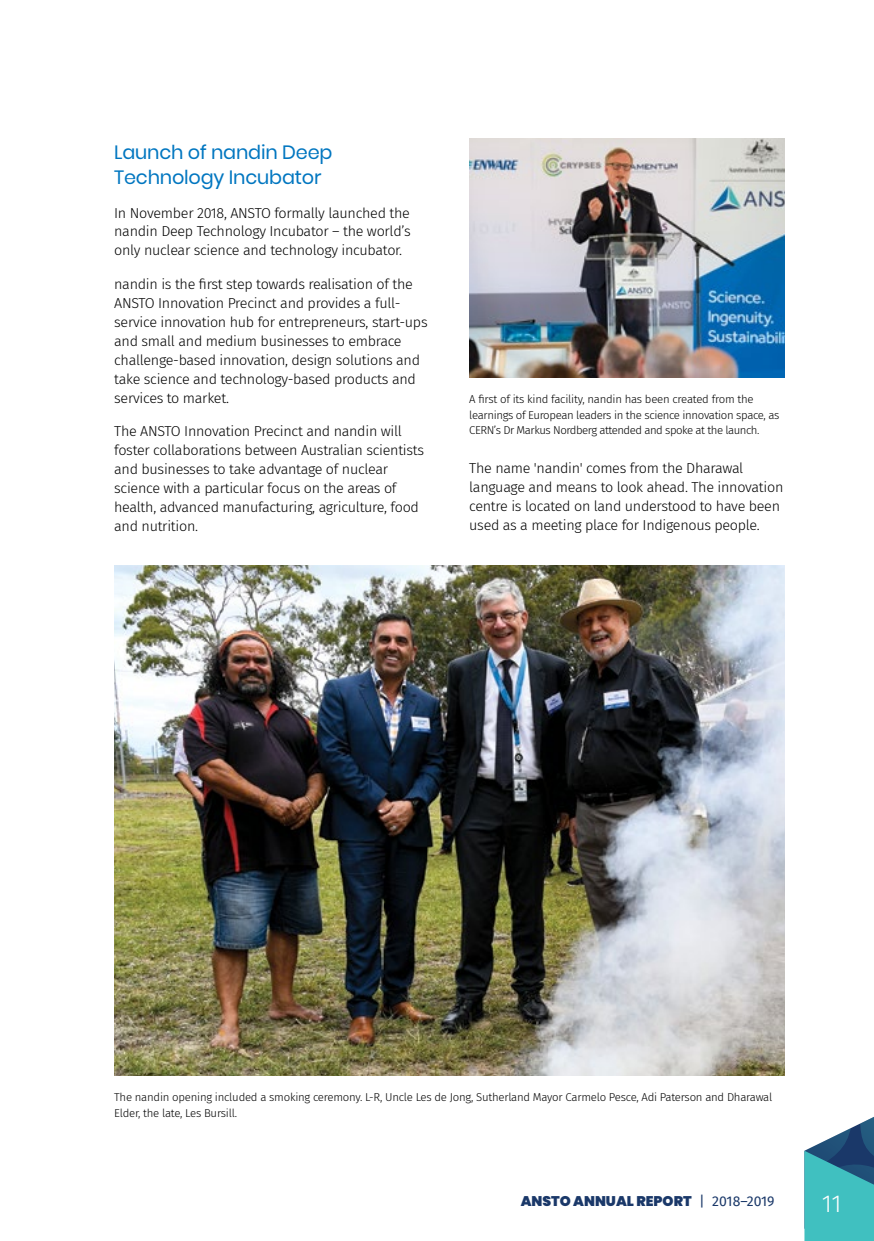
<style>
.page{position:relative;width:874px;height:1241px;background:#fff}
.page>*{position:absolute;margin:0;border:0;box-sizing:border-box;transform-origin:0 0}
.t1{font:300 24.5px "Fira Sans";color:#fff}
.t2{font:19.25px/24.5px "Poppins";letter-spacing:-.01em;color:#0076c0}
.t3{font:300 14.35px/18.9px "Fira Sans";letter-spacing:-.02em;color:#000}
.t4{font:900 14px "Poppins";color:#1a3869}
.t5{font:300 11.38px/15.8px "Fira Sans";letter-spacing:-.025em;color:#000}
.s1{font-family:"Fira Sans";font-weight:400}
</style>
<div class="page">
<svg style="left:804px;top:1117px;width:69px;height:123px;background:#51a7b3"></svg>
<img style="left:469px;top:139px;width:315px;height:238px">
<img style="left:114px;top:566px;width:670px;height:509px">
<h2 class="t2" style="left:114px;top:140px;width:220px">Launch of nandin Deep<br>Technology Incubator</h2>
<p class="t3" style="left:114px;top:203px;width:298px;text-align:justify">In November 2018, ANSTO formally launched the nandin Deep Technology Incubator – the world’s only nuclear science and technology incubator.</p>
<p class="t3" style="left:114px;top:274px;width:315px">nandin is the first step towards realisation of the ANSTO Innovation Precinct and provides a full&shy;service innovation hub for entrepreneurs, start-ups and small and medium businesses to embrace challenge-based innovation, design solutions and take science and technology-based products and services to market.</p>
<p class="t3" style="left:114px;top:422px;width:311px">The ANSTO Innovation Precinct and nandin will foster collaborations between Australian scientists and businesses to take advantage of nuclear science with a particular focus on the areas of health, advanced manufacturing, agriculture, food and nutrition.</p>
<p class="t5" style="left:469px;top:391px;width:311px">A first of its kind facility, nandin has been created from the learnings of European leaders in the science innovation space, as<br>CERN’s Dr Markus Nordberg attended and spoke at the launch.</p>
<p class="t3" style="left:469px;top:458px;width:315px">The name 'nandin' comes from the Dharawal language and means to look ahead. The innovation centre is located on land understood to have been used as a meeting place for Indigenous people.</p>
<p class="t5" style="left:114px;top:1088px;width:659px">The nandin opening included a smoking ceremony. L-R, Uncle Les de Jong, Sutherland Mayor Carmelo Pesce, Adi Paterson and Dharawal<br>Elder, the late, Les Bursill.</p>
<p class="t4" style="left:520px;top:1192px;width:255px">ANSTO ANNUAL REPORT <span class="s1">| 2018–2019</span></p>
<h1 class="t1" style="left:821px;top:1186px;width:21px">11</h1>
</div>
